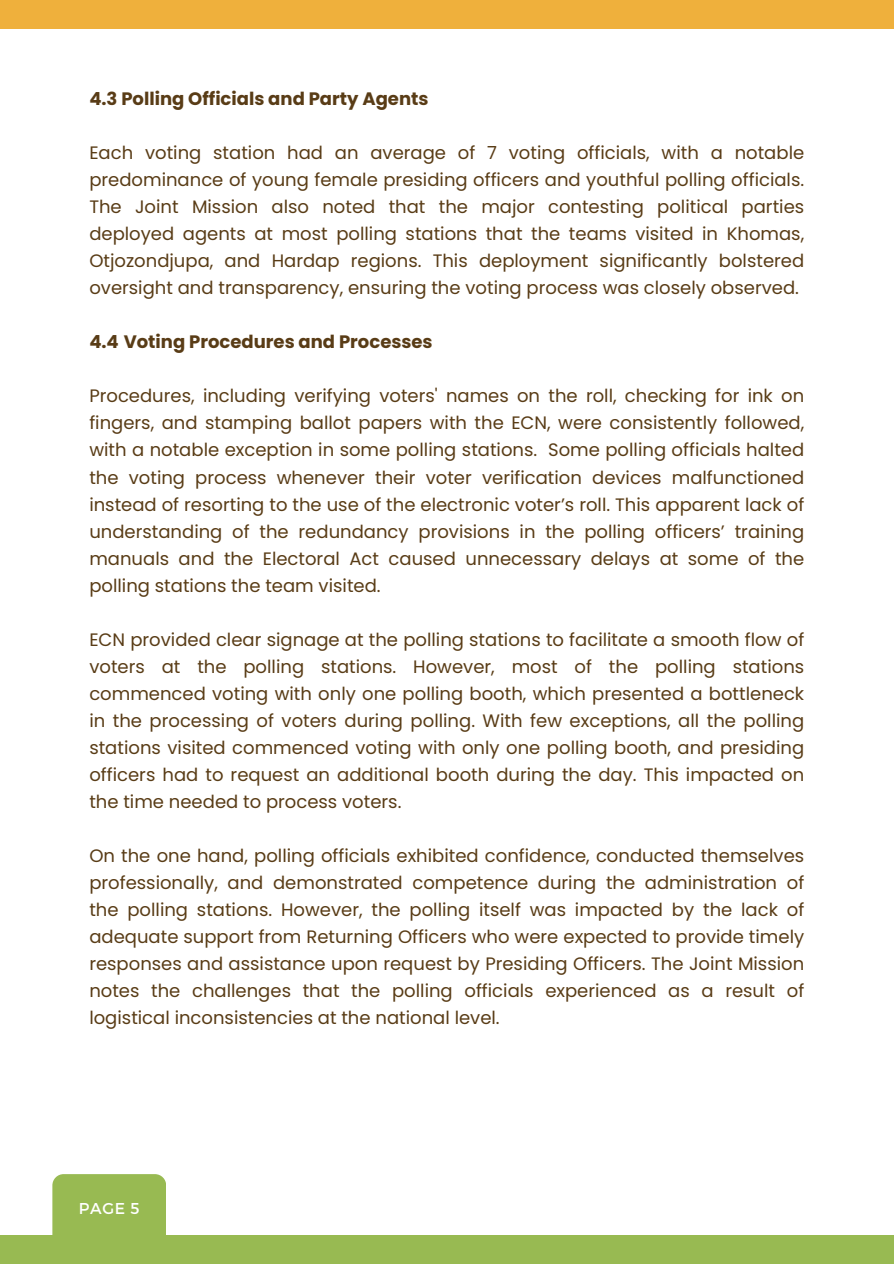
<style>
.page{position:relative;width:894px;height:1264px;background:#fff}
.page>*{position:absolute;margin:0;border:0;box-sizing:border-box;transform-origin:0 0}
.t1{font:18px/27px "Poppins";color:#593c16;text-align:justify}
.t2{font:700 18px "Poppins";color:#593c16}
.t3{font:15.75px "Montserrat";color:#fff}
</style>
<div class="page">
<div style="left:0;top:0;width:893px;height:29px;background:#efb03c"></div>
<div style="left:52px;top:1174px;width:114px;height:61px;background:#98ba52"></div>
<div style="left:0;top:1235px;width:893px;height:28px;background:#98ba52"></div>
<h2 class="t2" style="left:89px;top:86px;width:340px">4.3 Polling Officials and Party Agents</h2>
<h1 class="t1" style="left:89px;top:139px;width:716px">Each voting station had an average of 7 voting officials, with a notable predominance of young female presiding officers and youthful polling officials.<br>The Joint Mission also noted that the major contesting political parties deployed agents at most polling stations that the teams visited in Khomas, Otjozondjupa, and Hardap regions. This deployment significantly bolstered oversight and transparency, ensuring the voting process was closely observed.</h1>
<h2 class="t2" style="left:89px;top:329px;width:345px">4.4 Voting Procedures and Processes</h2>
<h2 class="t1" style="left:89px;top:382px;width:716px">Procedures, including verifying voters' names on the roll, checking for ink on fingers, and stamping ballot papers with the ECN, were consistently followed, with a notable exception in some polling stations. Some polling officials halted the voting process whenever their voter verification devices malfunctioned instead of resorting to the use of the electronic voter’s roll. This apparent lack of understanding of the redundancy provisions in the polling officers’ training manuals and the Electoral Act caused unnecessary delays at some of the polling stations the team visited.</h2>
<h2 class="t1" style="left:89px;top:625px;width:716px">ECN provided clear signage at the polling stations to facilitate a smooth flow of voters at the polling stations. However, most of the polling stations commenced voting with only one polling booth, which presented a bottleneck in the processing of voters during polling. With few exceptions, all the polling stations visited commenced voting with only one polling booth, and presiding officers had to request an additional booth during the day. This impacted on the time needed to process voters.</h2>
<p class="t1" style="left:89px;top:841px;width:716px">On the one hand, polling officials exhibited confidence, conducted themselves professionally, and demonstrated competence during the administration of the polling stations. However, the polling itself was impacted by the lack of adequate support from Returning Officers who were expected to provide timely responses and assistance upon request by Presiding Officers. The Joint Mission notes the challenges that the polling officials experienced as a result of logistical inconsistencies at the national level.</p>
<h1 class="t3" style="left:79px;top:1198px;width:62px">PAGE 5</h1>
</div>
